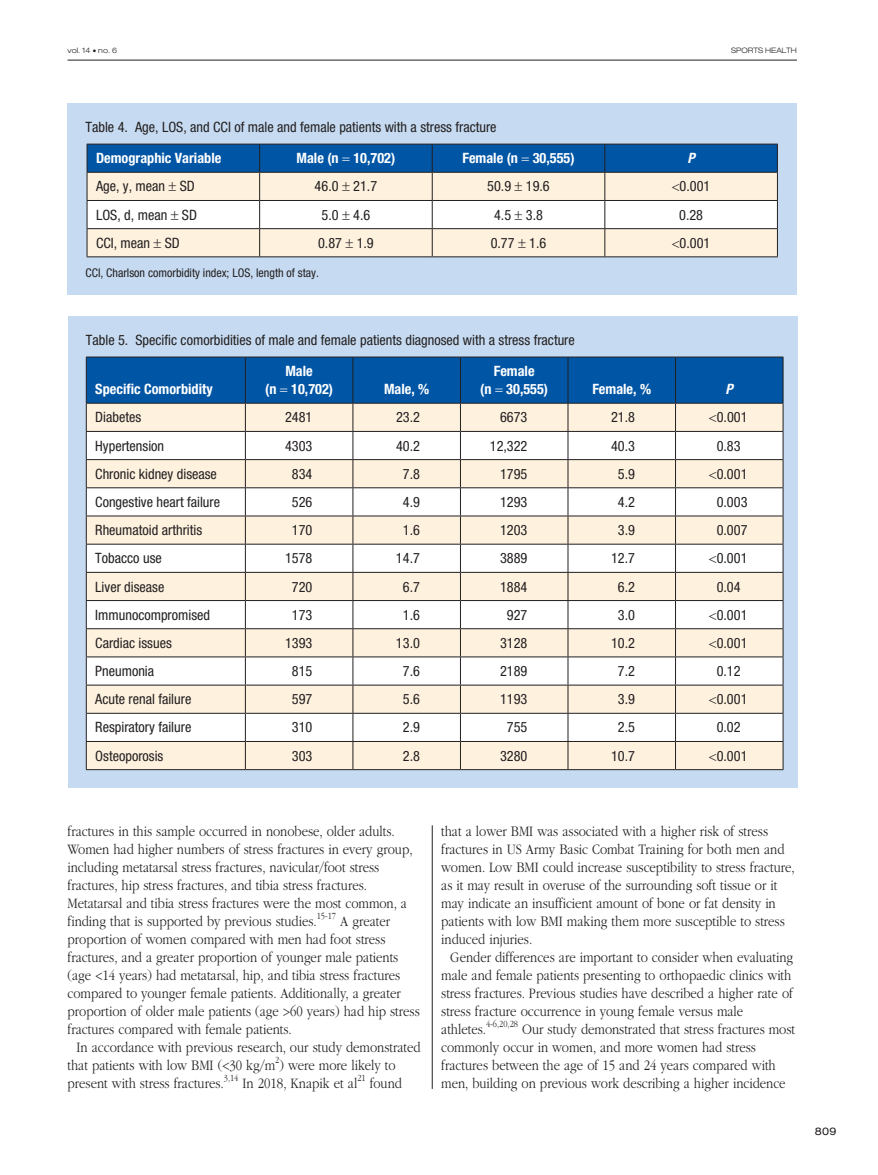
<style>
.page{position:relative;width:878px;height:1175px;background:#fff}
.page>*{position:absolute;margin:0;border:0;box-sizing:border-box;transform-origin:0 0}
.t1{font:300 15px/18px "ITC Garamond Std";color:#231f20;scale:.85 1}
.t2{font:condensed 14.25px "Helvetica Neue LT Std";color:#231f20}
.t3{font:700 condensed 14.25px/18px "Helvetica Neue LT Std";color:#fff;text-align:center}
.t4{font:italic 700 condensed 14.25px "Helvetica Neue LT Std";color:#fff}
.t5{font:condensed 12px "Helvetica Neue LT Std";color:#231f20}
.t6{font:expanded 10.5px "Helvetica Neue LT Std";color:#231f20}
.t7{font:300 9.75px "ITC Garamond Std";color:#231f20;scale:.85 1}
.t8{font:300 expanded 7.5px "Helvetica Neue LT Std";color:#231f20}
</style>
<div class="page">
<hr style="left:68px;top:60px;width:728px;height:1px;background:#231f20">
<hr style="left:432px;top:825px;width:1px;height:263px;background:#231f20">
<div style="left:68px;top:104px;width:728px;height:191px;background:#c6dbf1"></div>
<hr style="left:87px;top:256px;width:173px;height:1px;background:#231f20">
<hr style="left:260px;top:256px;width:172px;height:1px;background:#231f20">
<hr style="left:432px;top:256px;width:172px;height:1px;background:#231f20">
<hr style="left:604px;top:256px;width:173px;height:1px;background:#231f20">
<div style="left:68px;top:316px;width:729px;height:472px;background:#c6dbf1"></div>
<hr style="left:86px;top:769px;width:159px;height:1px;background:#231f20">
<hr style="left:245px;top:769px;width:108px;height:1px;background:#231f20">
<hr style="left:353px;top:769px;width:107px;height:1px;background:#231f20">
<hr style="left:460px;top:769px;width:108px;height:1px;background:#231f20">
<hr style="left:568px;top:769px;width:107px;height:1px;background:#231f20">
<hr style="left:675px;top:769px;width:108px;height:1px;background:#231f20">
<svg style="left:87px;top:144px;width:691px;height:112px;background:#b8c7d1"></svg>
<svg style="left:86px;top:357px;width:697px;height:412px;background:#d9dddd"></svg>
<p class="t8" style="left:68px;top:46px;width:51px">vol. 14 • no. 6</p>
<p class="t8" style="left:731px;top:46px;width:67px">SPORTS HEALTH</p>
<p class="t2" style="left:86px;top:118px;width:412px">Table 4. Age, LOS, and CCI of male and female patients with a stress fracture</p>
<p class="t3" style="left:96px;top:149px;width:127px">Demographic Variable</p>
<p class="t3" style="left:296px;top:149px;width:100px">Male (n 10,702)</p>
<p class="t3" style="left:462px;top:149px;width:114px">Female (n 30,555)</p>
<p class="t4" style="left:687px;top:150px;width:9px">P</p>
<p class="t2" style="left:96px;top:178px;width:100px">Age, y, mean SD</p>
<p class="t2" style="left:314px;top:178px;width:64px">46.0 21.7</p>
<p class="t2" style="left:487px;top:178px;width:64px">50.9 19.6</p>
<p class="t2" style="left:679px;top:178px;width:32px">0.001</p>
<p class="t2" style="left:96px;top:206px;width:102px">LOS, d, mean SD</p>
<p class="t2" style="left:321px;top:206px;width:50px">5.0 4.6</p>
<p class="t2" style="left:494px;top:206px;width:50px">4.5 3.8</p>
<p class="t2" style="left:679px;top:206px;width:25px">0.28</p>
<p class="t2" style="left:96px;top:234px;width:85px">CCI, mean SD</p>
<p class="t2" style="left:318px;top:234px;width:57px">0.87 1.9</p>
<p class="t2" style="left:490px;top:234px;width:57px">0.77 1.6</p>
<p class="t2" style="left:679px;top:234px;width:32px">0.001</p>
<p class="t5" style="left:86px;top:265px;width:235px">CCI, Charlson comorbidity index; LOS, length of stay.</p>
<p class="t2" style="left:86px;top:331px;width:490px">Table 5. Specific comorbidities of male and female patients diagnosed with a stress fracture</p>
<p class="t3" style="left:95px;top:380px;width:119px">Specific Comorbidity</p>
<p class="t3" style="left:265px;top:362px;width:69px">Male<br>(n 10,702)</p>
<p class="t3" style="left:480px;top:362px;width:69px">Female<br>(n 30,555)</p>
<p class="t3" style="left:384px;top:380px;width:47px">Male, %</p>
<p class="t3" style="left:592px;top:380px;width:60px">Female, %</p>
<p class="t4" style="left:725px;top:380px;width:9px">P</p>
<p class="t2" style="left:95px;top:409px;width:47px">Diabetes</p>
<p class="t2" style="left:285px;top:409px;width:29px">2481</p>
<p class="t2" style="left:396px;top:409px;width:25px">23.2</p>
<p class="t2" style="left:500px;top:409px;width:29px">6673</p>
<p class="t2" style="left:611px;top:409px;width:25px">21.8</p>
<p class="t2" style="left:716px;top:409px;width:32px">0.001</p>
<p class="t2" style="left:95px;top:437px;width:70px">Hypertension</p>
<p class="t2" style="left:285px;top:437px;width:29px">4303</p>
<p class="t2" style="left:396px;top:437px;width:25px">40.2</p>
<p class="t2" style="left:490px;top:437px;width:39px">12,322</p>
<p class="t2" style="left:611px;top:437px;width:25px">40.3</p>
<p class="t2" style="left:716px;top:437px;width:25px">0.83</p>
<p class="t2" style="left:95px;top:465px;width:123px">Chronic kidney disease</p>
<p class="t2" style="left:292px;top:465px;width:22px">834</p>
<p class="t2" style="left:403px;top:465px;width:19px">7.8</p>
<p class="t2" style="left:500px;top:465px;width:29px">1795</p>
<p class="t2" style="left:618px;top:465px;width:19px">5.9</p>
<p class="t2" style="left:716px;top:465px;width:32px">0.001</p>
<p class="t2" style="left:95px;top:493px;width:126px">Congestive heart failure</p>
<p class="t2" style="left:292px;top:493px;width:22px">526</p>
<p class="t2" style="left:403px;top:493px;width:19px">4.9</p>
<p class="t2" style="left:500px;top:493px;width:29px">1293</p>
<p class="t2" style="left:618px;top:493px;width:19px">4.2</p>
<p class="t2" style="left:716px;top:493px;width:32px">0.003</p>
<p class="t2" style="left:95px;top:522px;width:108px">Rheumatoid arthritis</p>
<p class="t2" style="left:292px;top:522px;width:22px">170</p>
<p class="t2" style="left:403px;top:522px;width:19px">1.6</p>
<p class="t2" style="left:500px;top:522px;width:29px">1203</p>
<p class="t2" style="left:618px;top:522px;width:19px">3.9</p>
<p class="t2" style="left:716px;top:522px;width:32px">0.007</p>
<p class="t2" style="left:95px;top:550px;width:68px">Tobacco use</p>
<p class="t2" style="left:285px;top:550px;width:29px">1578</p>
<p class="t2" style="left:396px;top:550px;width:25px">14.7</p>
<p class="t2" style="left:500px;top:550px;width:29px">3889</p>
<p class="t2" style="left:611px;top:550px;width:25px">12.7</p>
<p class="t2" style="left:716px;top:550px;width:32px">0.001</p>
<p class="t2" style="left:95px;top:578px;width:71px">Liver disease</p>
<p class="t2" style="left:292px;top:578px;width:22px">720</p>
<p class="t2" style="left:403px;top:578px;width:19px">6.7</p>
<p class="t2" style="left:500px;top:578px;width:29px">1884</p>
<p class="t2" style="left:618px;top:578px;width:19px">6.2</p>
<p class="t2" style="left:716px;top:578px;width:25px">0.04</p>
<p class="t2" style="left:95px;top:606px;width:116px">Immunocompromised</p>
<p class="t2" style="left:292px;top:606px;width:22px">173</p>
<p class="t2" style="left:403px;top:606px;width:19px">1.6</p>
<p class="t2" style="left:507px;top:606px;width:22px">927</p>
<p class="t2" style="left:618px;top:606px;width:19px">3.0</p>
<p class="t2" style="left:716px;top:606px;width:32px">0.001</p>
<p class="t2" style="left:95px;top:634px;width:78px">Cardiac issues</p>
<p class="t2" style="left:285px;top:634px;width:29px">1393</p>
<p class="t2" style="left:396px;top:634px;width:25px">13.0</p>
<p class="t2" style="left:500px;top:634px;width:29px">3128</p>
<p class="t2" style="left:611px;top:634px;width:25px">10.2</p>
<p class="t2" style="left:716px;top:634px;width:32px">0.001</p>
<p class="t2" style="left:95px;top:663px;width:60px">Pneumonia</p>
<p class="t2" style="left:292px;top:663px;width:22px">815</p>
<p class="t2" style="left:403px;top:663px;width:19px">7.6</p>
<p class="t2" style="left:500px;top:663px;width:29px">2189</p>
<p class="t2" style="left:618px;top:663px;width:19px">7.2</p>
<p class="t2" style="left:716px;top:663px;width:25px">0.12</p>
<p class="t2" style="left:95px;top:691px;width:98px">Acute renal failure</p>
<p class="t2" style="left:292px;top:691px;width:22px">597</p>
<p class="t2" style="left:403px;top:691px;width:19px">5.6</p>
<p class="t2" style="left:500px;top:691px;width:29px">1193</p>
<p class="t2" style="left:618px;top:691px;width:19px">3.9</p>
<p class="t2" style="left:716px;top:691px;width:32px">0.001</p>
<p class="t2" style="left:95px;top:719px;width:97px">Respiratory failure</p>
<p class="t2" style="left:292px;top:719px;width:22px">310</p>
<p class="t2" style="left:403px;top:719px;width:19px">2.9</p>
<p class="t2" style="left:507px;top:719px;width:22px">755</p>
<p class="t2" style="left:618px;top:719px;width:19px">2.5</p>
<p class="t2" style="left:716px;top:719px;width:25px">0.02</p>
<p class="t2" style="left:95px;top:747px;width:70px">Osteoporosis</p>
<p class="t2" style="left:292px;top:747px;width:22px">303</p>
<p class="t2" style="left:403px;top:747px;width:19px">2.8</p>
<p class="t2" style="left:500px;top:747px;width:29px">3280</p>
<p class="t2" style="left:611px;top:747px;width:25px">10.7</p>
<p class="t2" style="left:716px;top:747px;width:32px">0.001</p>
<p class="t1" style="left:68px;top:822px;width:407px">fractures in this sample occurred in nonobese, older adults.<br>Women had higher numbers of stress fractures in every group, including metatarsal stress fractures, navicular/foot stress fractures, hip stress fractures, and tibia stress fractures.<br>Metatarsal and tibia stress fractures were the most common, a finding that is supported by previous studies.</p>
<p class="t7" style="left:317px;top:910px;width:24px">15-17</p>
<p class="t1" style="left:67px;top:912px;width:416px;text-indent:272px">A greater proportion of women compared with men had foot stress fractures, and a greater proportion of younger male patients (age 14 years) had metatarsal, hip, and tibia stress fractures compared to younger female patients. Additionally, a greater proportion of older male patients (age 60 years) had hip stress fractures compared with female patients.</p>
<p class="t1" style="left:67px;top:1038px;width:417px;text-indent:9px">In accordance with previous research, our study demonstrated that patients with low BMI ( 30 kg/m ) were more likely to</p>
<p class="t7" style="left:275px;top:1054px;width:6px">2</p>
<p class="t1" style="left:67px;top:1074px;width:185px">present with stress fractures.</p>
<p class="t7" style="left:224px;top:1072px;width:19px">3,14</p>
<p class="t1" style="left:242px;top:1074px;width:136px">In 2018, Knapik et al</p>
<p class="t7" style="left:357px;top:1072px;width:11px">21</p>
<p class="t1" style="left:370px;top:1074px;width:39px">found</p>
<p class="t1" style="left:441px;top:822px;width:417px">that a lower BMI was associated with a higher risk of stress fractures in US Army Basic Combat Training for both men and women. Low BMI could increase susceptibility to stress fracture, as it may result in overuse of the surrounding soft tissue or it may indicate an insufficient amount of bone or fat density in patients with low BMI making them more susceptible to stress induced injuries.</p>
<p class="t1" style="left:441px;top:948px;width:418px;text-indent:9px">Gender differences are important to consider when evaluating male and female patients presenting to orthopaedic clinics with stress fractures. Previous studies have described a higher rate of stress fracture occurrence in young female versus male athletes.<sup>4-6,20,28</sup> Our study demonstrated that stress fractures most commonly occur in women, and more women had stress fractures between the age of 15 and 24 years compared with men, building on previous work describing a higher incidence</p>
<p class="t6" style="left:814px;top:1125px;width:23px">809</p>
</div>
